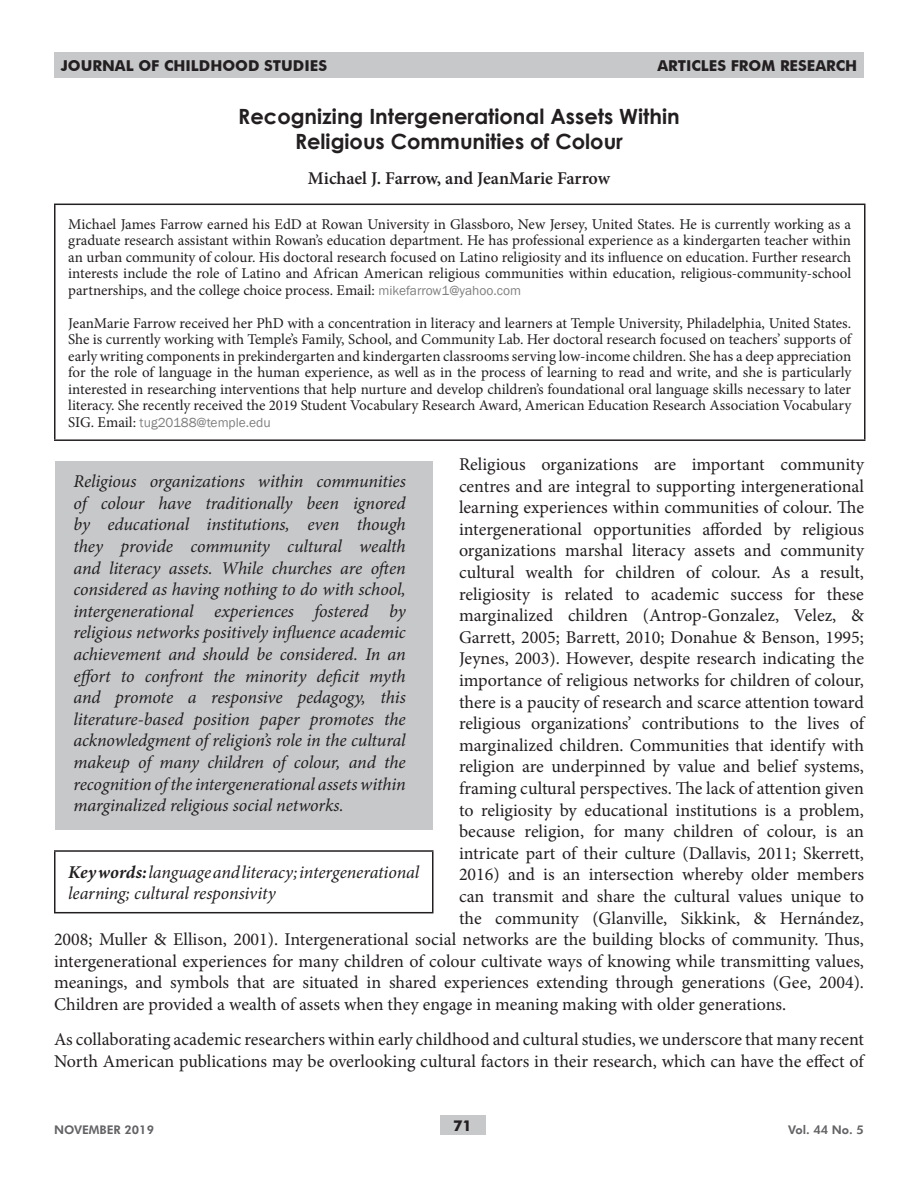
<style>
.page{position:relative;width:918px;height:1188px;background:#fff}
.page>*{position:absolute;margin:0;border:0;box-sizing:border-box;transform-origin:0 0}
.t1{font:700 21px/25.2px "Century Gothic";color:#231f20;text-align:center}
.t2{font:18px/21.6px "Minion Pro";color:#231f20}
.t3{font:italic 18px/21.6px "Minion Pro";letter-spacing:-.01em;color:#231f20;text-align:justify}
.t4{font:600 18px "Minion Pro";letter-spacing:-.005em;color:#231f20}
.t5{font:15px/16.5px "Minion Pro";color:#231f20;text-align:justify}
.t6{font:700 15px "Futura BT";color:#231f20}
.t7{font:13.5px "Franklin Gothic";color:#808080}
.t8{font:800 12px "Futura BT";color:#636366}
.s1{font-family:"Franklin Gothic";font-size:13.5px;color:#808080}
.s2{font-family:"Minion Pro";font-size:15px;color:#231f20}
.s3{font-weight:700}
</style>
<div class="page">
<div style="left:440px;top:1116px;width:45px;height:19px;background:#c7c8ca"></div>
<div style="left:54px;top:52px;width:810px;height:26px;background:#c7c8ca"></div>
<hr style="left:54px;top:204px;width:812px;height:1px;background:#231f20">
<hr style="left:54px;top:205px;width:2px;height:234px;background:#231f20">
<hr style="left:864px;top:205px;width:2px;height:234px;background:#231f20">
<hr style="left:54px;top:439px;width:812px;height:2px;background:#231f20">
<div style="left:55px;top:461px;width:378px;height:369px;background:#c7c8ca"></div>
<hr style="left:54px;top:850px;width:380px;height:2px;background:#231f20">
<hr style="left:54px;top:852px;width:2px;height:60px;background:#231f20">
<hr style="left:432px;top:852px;width:2px;height:60px;background:#231f20">
<hr style="left:54px;top:912px;width:380px;height:1px;background:#231f20">
<p class="t6" style="left:61px;top:57px;width:268px">JOURNAL OF CHILDHOOD STUDIES</p>
<p class="t6" style="left:657px;top:57px;width:201px">ARTICLES FROM RESEARCH</p>
<p class="t1" style="left:238px;top:103px;width:443px">Recognizing Intergenerational Assets Within<br>Religious Communities of Colour</p>
<p class="t4" style="left:308px;top:166px;width:304px">Michael J. Farrow, and JeanMarie Farrow</p>
<p class="t5" style="left:68px;top:216px;width:784px">Michael James Farrow earned his EdD at Rowan University in Glassboro, New Jersey, United States. He is currently working as a graduate research assistant within Rowan’s education department. He has professional experience as a kindergarten teacher within an urban community of colour. His doctoral research focused on Latino religiosity and its influence on education. Further research interests include the role of Latino and African American religious communities within education, religious-community-school partnerships, and the college choice process. Email: <span class="s1">mikefarrow1@yahoo.com</span></p>
<p class="t5" style="left:68px;top:315px;width:785px">JeanMarie Farrow received her PhD with a concentration in literacy and learners at Temple University, Philadelphia, United States.<br>She is currently working with Temple’s Family, School, and Community Lab. Her doctoral research focused on teachers’ supports of early writing components in prekindergarten and kindergarten classrooms serving low-income children. She has a deep appreciation for the role of language in the human experience, as well as in the process of learning to read and write, and she is particularly interested in researching interventions that help nurture and develop children’s foundational oral language skills necessary to later literacy. She recently received the 2019 Student Vocabulary Research Award, American Education Research Association Vocabulary</p>
<p class="t7" style="left:68px;top:414px;width:204px"><span class="s2">SIG. Email:</span> tug20188@temple.edu</p>
<p class="t2" style="left:459px;top:454px;width:407px">Religious organizations are important community</p>
<p class="t2" style="left:459px;top:475px;width:407px">centres and are integral to supporting intergenerational</p>
<p class="t2" style="left:459px;top:497px;width:407px">learning experiences within communities of colour. The</p>
<p class="t2" style="left:459px;top:518px;width:407px">intergenerational opportunities afforded by religious</p>
<p class="t2" style="left:459px;top:540px;width:407px">organizations marshal literacy assets and community</p>
<p class="t2" style="left:459px;top:562px;width:406px">cultural wealth for children of colour. As a result,</p>
<p class="t2" style="left:459px;top:583px;width:406px">religiosity is related to academic success for these</p>
<p class="t2" style="left:459px;top:605px;width:407px">marginalized children (Antrop-Gonzalez, Velez, &amp;</p>
<p class="t2" style="left:459px;top:626px;width:407px">Garrett, 2005; Barrett, 2010; Donahue &amp; Benson, 1995;</p>
<p class="t2" style="left:459px;top:648px;width:406px">Jeynes, 2003). However, despite research indicating the</p>
<p class="t2" style="left:459px;top:670px;width:406px">importance of religious networks for children of colour,</p>
<p class="t2" style="left:459px;top:691px;width:406px">there is a paucity of research and scarce attention toward</p>
<p class="t2" style="left:459px;top:713px;width:407px">religious organizations’ contributions to the lives of</p>
<p class="t2" style="left:459px;top:734px;width:407px">marginalized children. Communities that identify with</p>
<p class="t2" style="left:459px;top:756px;width:407px">religion are underpinned by value and belief systems,</p>
<p class="t2" style="left:459px;top:778px;width:406px">framing cultural perspectives. The lack of attention given</p>
<p class="t2" style="left:459px;top:799px;width:406px">to religiosity by educational institutions is a problem,</p>
<p class="t2" style="left:459px;top:821px;width:407px">because religion, for many children of colour, is an</p>
<p class="t2" style="left:459px;top:842px;width:406px">intricate part of their culture (Dallavis, 2011; Skerrett,</p>
<p class="t2" style="left:459px;top:864px;width:406px">2016) and is an intersection whereby older members</p>
<p class="t2" style="left:459px;top:886px;width:406px">can transmit and share the cultural values unique to</p>
<p class="t2" style="left:459px;top:907px;width:406px">the community (Glanville, Sikkink, &amp; Hernández,</p>
<p class="t2" style="left:54px;top:929px;width:812px">2008; Muller &amp; Ellison, 2001). Intergenerational social networks are the building blocks of community. Thus,</p>
<p class="t2" style="left:54px;top:950px;width:812px">intergenerational experiences for many children of colour cultivate ways of knowing while transmitting values,</p>
<p class="t2" style="left:54px;top:972px;width:811px">meanings, and symbols that are situated in shared experiences extending through generations (Gee, 2004).</p>
<p class="t2" style="left:54px;top:994px;width:734px">Children are provided a wealth of assets when they engage in meaning making with older generations.</p>
<p class="t2" style="left:54px;top:1029px;width:812px">As collaborating academic researchers within early childhood and cultural studies, we underscore that many recent<br>North American publications may be overlooking cultural factors in their research, which can have the effect of</p>
<p class="t3" style="left:74px;top:471px;width:334px">Religious organizations within communities of colour have traditionally been ignored by educational institutions, even though they provide community cultural wealth and literacy assets. While churches are often considered as having nothing to do with school, intergenerational experiences fostered by religious networks positively influence academic achievement and should be considered. In an effort to confront the minority deficit myth and promote a responsive pedagogy, this literature-based position paper promotes the acknowledgment of religion’s role in the cultural makeup of many children of colour, and the recognition of the intergenerational assets within marginalized religious social networks.</p>
<p class="t3" style="left:68px;top:861px;width:352px"><span class="s3">Key words:</span> language and literacy; intergenerational learning; cultural responsivity</p>
<p class="t8" style="left:54px;top:1122px;width:102px">NOVEMBER 2019</p>
<p class="t6" style="left:453px;top:1117px;width:20px">71</p>
<p class="t8" style="left:788px;top:1122px;width:77px">Vol. 44 No. 5</p>
</div>
